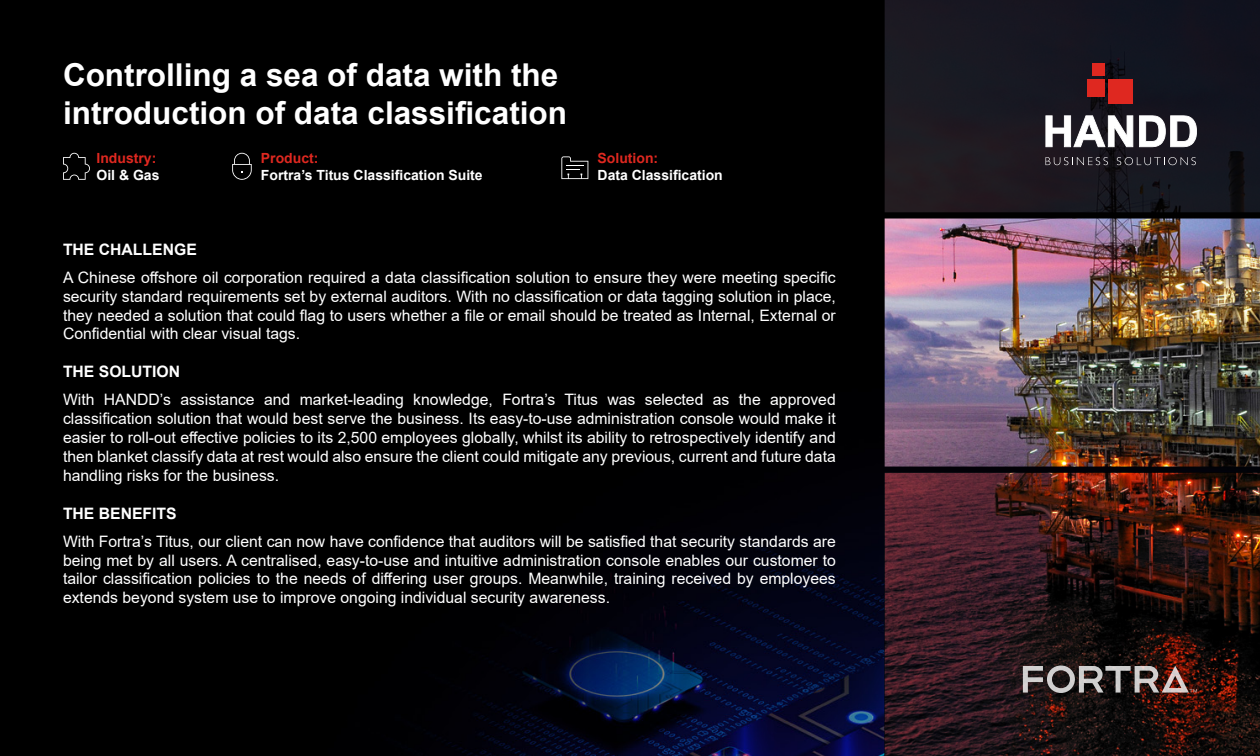
<style>
.page{position:relative;width:1260px;height:756px;background:#000}
.page>*{position:absolute;margin:0;border:0;box-sizing:border-box;transform-origin:0 0}
.t1{font:700 31.5px/37.8px "Arial";color:#fff}
.t2{font:15.75px/18.9px "Arial";color:#fff;text-align:justify}
.t3{font:700 15.75px "Arial";color:#fff}
.t4{font:700 14px "Arial";color:#fff}
.t5{font:700 14px "Arial";color:#df2820}
</style>
<div class="page">
<img style="left:425px;top:359px;width:460px;height:397px">
<img style="left:885px;top:212px;width:375px;height:261px">
<div style="left:885px;top:0;width:375px;height:212px;background:#171721"></div>
<svg style="left:885px;top:473px;width:375px;height:283px"></svg>
<svg style="left:1023px;top:666px;width:174px;height:27px"></svg>
<svg style="left:1046px;top:157px;width:62px;height:8px"></svg>
<svg style="left:1117px;top:157px;width:79px;height:8px"></svg>
<svg style="left:1045px;top:115px;width:88px;height:32px"></svg>
<svg style="left:1139px;top:115px;width:58px;height:32px"></svg>
<div style="left:1108px;top:79px;width:25px;height:25px;background:#df2820"></div>
<div style="left:1092px;top:63px;width:13px;height:12px;background:#df2820"></div>
<div style="left:1087px;top:79px;width:18px;height:17px;background:#df2820"></div>
<svg style="left:63px;top:153px;width:27px;height:27px"></svg>
<svg style="left:232px;top:153px;width:20px;height:27px"></svg>
<svg style="left:561px;top:156px;width:27px;height:23px"></svg>
<h1 class="t1" style="left:63px;top:56px;width:506px">Controlling a sea of data with the introduction of data classification</h1>
<p class="t5" style="left:96px;top:148px;width:61px">Industry:</p>
<p class="t4" style="left:96px;top:165px;width:65px">Oil &amp; Gas</p>
<p class="t5" style="left:261px;top:148px;width:59px">Product:</p>
<p class="t4" style="left:261px;top:165px;width:223px">Fortra’s Titus Classification Suite</p>
<p class="t5" style="left:598px;top:148px;width:62px">Solution:</p>
<p class="t4" style="left:598px;top:165px;width:127px">Data Classification</p>
<p class="t3" style="left:63px;top:238px;width:135px">THE CHALLENGE</p>
<p class="t2" style="left:63px;top:268px;width:774px">A Chinese offshore oil corporation required a data classification solution to ensure they were meeting specific security standard requirements set by external auditors. With no classification or data tagging solution in place, they needed a solution that could flag to users whether a file or email should be treated as Internal, External or Confidential with clear visual tags.</p>
<p class="t3" style="left:63px;top:361px;width:119px">THE SOLUTION</p>
<p class="t2" style="left:63px;top:390px;width:774px">With HANDD’s assistance and market-leading knowledge, Fortra’s Titus was selected as the approved classification solution that would best serve the business. Its easy-to-use administration console would make it easier to roll-out effective policies to its 2,500 employees globally, whilst its ability to retrospectively identify and then blanket classify data at rest would also ensure the client could mitigate any previous, current and future data handling risks for the business.</p>
<p class="t3" style="left:63px;top:502px;width:115px">THE BENEFITS</p>
<p class="t2" style="left:63px;top:532px;width:774px">With Fortra’s Titus, our client can now have confidence that auditors will be satisfied that security standards are being met by all users. A centralised, easy-to-use and intuitive administration console enables our customer to tailor classification policies to the needs of differing user groups. Meanwhile, training received by employees extends beyond system use to improve ongoing individual security awareness.</p>
</div>
